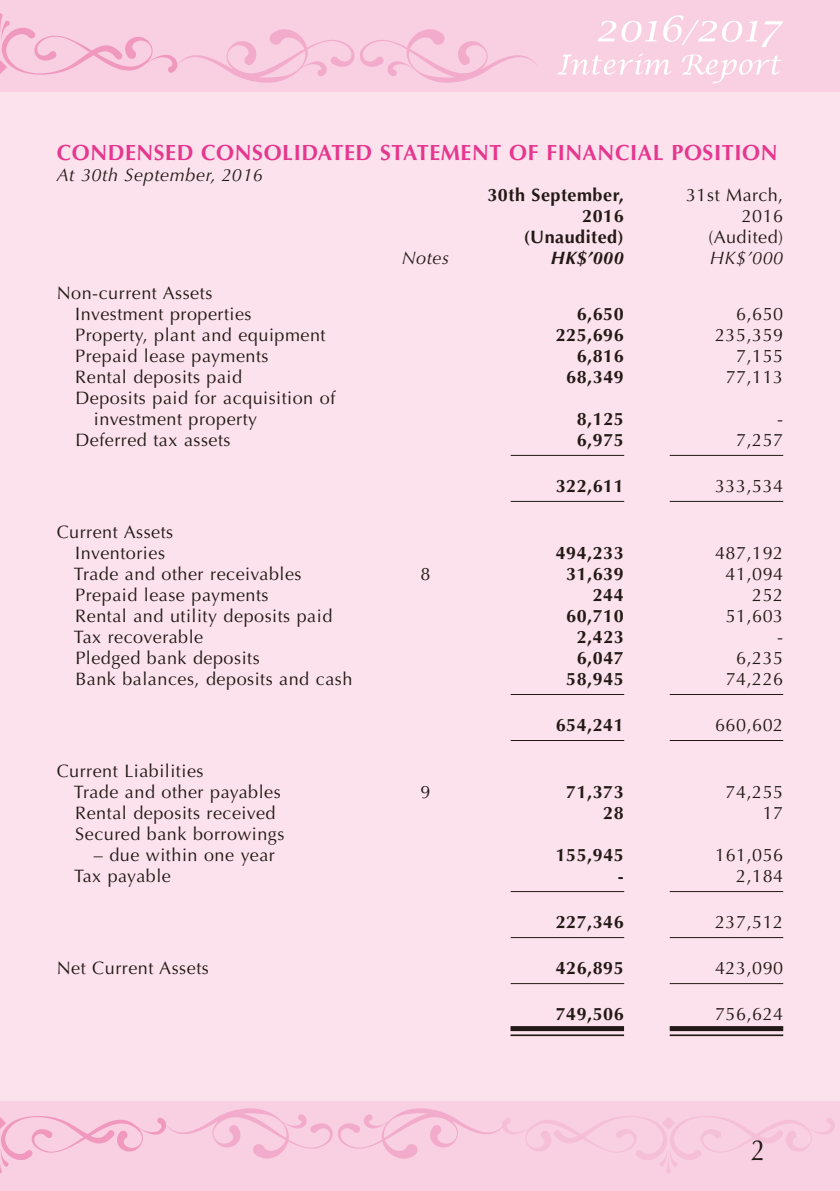
<style>
.page{position:relative;width:840px;height:1191px;background:#fff}
.page>*{position:absolute;margin:0;border:0;box-sizing:border-box;transform-origin:0 0}
.t1{font:29.2px "Optima LT Std";color:#231916;scale:.88 1}
.t2{font:700 22px "Optima LT Std";letter-spacing:.03em;color:#e6378e}
.t3{font:18px/21px "Optima LT Std";letter-spacing:.03em;color:#231916}
.t4{font:700 18px "Optima LT Std";letter-spacing:.03em;color:#231916}
.t5{font:italic 18px "Optima LT Std";letter-spacing:.03em;color:#231916}
.t6{font:italic 700 18px "Optima LT Std";color:#231916}
</style>
<div class="page">
<div style="left:0;top:0;width:839px;height:1191px;background:#fbe2ed"></div>
<div style="left:0;top:0;width:839px;height:92px;background:#f8d0e2"></div>
<div style="left:0;top:1101px;width:839px;height:90px;background:#f8d0e2"></div>
<svg style="left:0;top:1108px;width:834px;height:66px"></svg>
<svg style="left:0;top:13px;width:537px;height:70px"></svg>
<svg style="left:598px;top:21px;width:58px;height:21px"></svg>
<svg style="left:663px;top:15px;width:119px;height:32px"></svg>
<svg style="left:557px;top:53px;width:114px;height:22px"></svg>
<svg style="left:682px;top:55px;width:99px;height:28px"></svg>
<hr style="left:510px;top:455px;width:114px;height:1px;background:#231916">
<hr style="left:669px;top:455px;width:113px;height:1px;background:#231916">
<hr style="left:510px;top:501px;width:114px;height:1px;background:#231916">
<hr style="left:669px;top:501px;width:113px;height:1px;background:#231916">
<hr style="left:510px;top:694px;width:114px;height:1px;background:#231916">
<hr style="left:669px;top:694px;width:113px;height:1px;background:#231916">
<hr style="left:510px;top:740px;width:114px;height:1px;background:#231916">
<hr style="left:669px;top:740px;width:113px;height:1px;background:#231916">
<hr style="left:510px;top:891px;width:114px;height:1px;background:#231916">
<hr style="left:669px;top:891px;width:113px;height:1px;background:#231916">
<hr style="left:510px;top:937px;width:114px;height:1px;background:#231916">
<hr style="left:669px;top:937px;width:113px;height:1px;background:#231916">
<hr style="left:510px;top:983px;width:114px;height:1px;background:#231916">
<hr style="left:669px;top:983px;width:113px;height:1px;background:#231916">
<div style="left:510px;top:1026px;width:113px;height:5px;background:#231916"></div>
<hr style="left:510px;top:1034px;width:113px;height:2px;background:#231916">
<div style="left:669px;top:1026px;width:113px;height:5px;background:#231916"></div>
<hr style="left:669px;top:1034px;width:113px;height:2px;background:#231916">
<p class="t2" style="left:57px;top:140px;width:722px">CONDENSED CONSOLIDATED STATEMENT OF FINANCIAL POSITION</p>
<p class="t5" style="left:57px;top:164px;width:207px">At 30th September, 2016</p>
<p class="t4" style="left:487px;top:184px;width:138px">30th September,</p>
<p class="t3" style="left:685px;top:184px;width:99px">31st March,</p>
<p class="t4" style="left:582px;top:205px;width:43px">2016</p>
<p class="t3" style="left:741px;top:205px;width:43px">2016</p>
<p class="t4" style="left:523px;top:226px;width:102px">(Unaudited)</p>
<p class="t3" style="left:708px;top:226px;width:76px">(Audited)</p>
<p class="t5" style="left:401px;top:247px;width:49px">Notes</p>
<p class="t6" style="left:550px;top:247px;width:75px">HK$’000</p>
<p class="t5" style="left:709px;top:247px;width:75px">HK$’000</p>
<p class="t3" style="left:75px;top:282px;width:178px;text-indent:-19px">Non-current Assets<br>Investment properties</p>
<p class="t4" style="left:576px;top:303px;width:49px">6,650</p>
<p class="t3" style="left:735px;top:303px;width:49px">6,650</p>
<p class="t3" style="left:75px;top:324px;width:252px">Property, plant and equipment</p>
<p class="t4" style="left:555px;top:324px;width:70px">225,696</p>
<p class="t3" style="left:714px;top:324px;width:70px">235,359</p>
<p class="t3" style="left:75px;top:345px;width:195px">Prepaid lease payments</p>
<p class="t4" style="left:576px;top:345px;width:49px">6,816</p>
<p class="t3" style="left:735px;top:345px;width:49px">7,155</p>
<p class="t3" style="left:75px;top:366px;width:168px">Rental deposits paid</p>
<p class="t4" style="left:566px;top:366px;width:59px">68,349</p>
<p class="t3" style="left:725px;top:366px;width:59px">77,113</p>
<p class="t3" style="left:94px;top:387px;width:243px;text-indent:-19px">Deposits paid for acquisition of investment property</p>
<p class="t4" style="left:576px;top:408px;width:49px">8,125</p>
<p class="t3" style="left:776px;top:408px;width:7px">-</p>
<p class="t3" style="left:75px;top:429px;width:157px">Deferred tax assets</p>
<p class="t4" style="left:576px;top:429px;width:49px">6,975</p>
<p class="t3" style="left:735px;top:429px;width:49px">7,257</p>
<p class="t4" style="left:555px;top:475px;width:70px">322,611</p>
<p class="t3" style="left:714px;top:475px;width:70px">333,534</p>
<p class="t3" style="left:57px;top:521px;width:118px;text-align:center">Current Assets<br>Inventories</p>
<p class="t4" style="left:555px;top:542px;width:70px">494,233</p>
<p class="t3" style="left:714px;top:542px;width:70px">487,192</p>
<p class="t3" style="left:74px;top:563px;width:229px">Trade and other receivables</p>
<p class="t3" style="left:420px;top:563px;width:12px">8</p>
<p class="t4" style="left:566px;top:563px;width:59px">31,639</p>
<p class="t3" style="left:725px;top:563px;width:59px">41,094</p>
<p class="t3" style="left:75px;top:584px;width:195px">Prepaid lease payments</p>
<p class="t4" style="left:592px;top:584px;width:33px">244</p>
<p class="t3" style="left:751px;top:584px;width:33px">252</p>
<p class="t3" style="left:75px;top:605px;width:258px">Rental and utility deposits paid</p>
<p class="t4" style="left:566px;top:605px;width:59px">60,710</p>
<p class="t3" style="left:725px;top:605px;width:59px">51,603</p>
<p class="t3" style="left:74px;top:626px;width:131px">Tax recoverable</p>
<p class="t4" style="left:576px;top:626px;width:49px">2,423</p>
<p class="t3" style="left:776px;top:626px;width:7px">-</p>
<p class="t3" style="left:75px;top:647px;width:186px">Pledged bank deposits</p>
<p class="t4" style="left:576px;top:647px;width:49px">6,047</p>
<p class="t3" style="left:735px;top:647px;width:49px">6,235</p>
<p class="t3" style="left:75px;top:668px;width:278px">Bank balances, deposits and cash</p>
<p class="t4" style="left:566px;top:668px;width:59px">58,945</p>
<p class="t3" style="left:725px;top:668px;width:59px">74,226</p>
<p class="t4" style="left:555px;top:714px;width:70px">654,241</p>
<p class="t3" style="left:714px;top:714px;width:70px">660,602</p>
<p class="t3" style="left:74px;top:760px;width:208px;text-indent:-17px">Current Liabilities<br>Trade and other payables</p>
<p class="t3" style="left:420px;top:781px;width:12px">9</p>
<p class="t4" style="left:566px;top:781px;width:59px">71,373</p>
<p class="t3" style="left:725px;top:781px;width:59px">74,255</p>
<p class="t3" style="left:75px;top:802px;width:202px">Rental deposits received</p>
<p class="t4" style="left:603px;top:802px;width:22px">28</p>
<p class="t3" style="left:762px;top:802px;width:22px">17</p>
<p class="t3" style="left:75px;top:823px;width:210px">Secured bank borrowings</p>
<p class="t3" style="left:94px;top:844px;width:182px">– due within one year</p>
<p class="t4" style="left:555px;top:844px;width:70px">155,945</p>
<p class="t3" style="left:714px;top:844px;width:70px">161,056</p>
<p class="t3" style="left:74px;top:865px;width:98px">Tax payable</p>
<p class="t4" style="left:617px;top:865px;width:7px">-</p>
<p class="t3" style="left:735px;top:865px;width:49px">2,184</p>
<p class="t4" style="left:555px;top:911px;width:70px">227,346</p>
<p class="t3" style="left:714px;top:911px;width:70px">237,512</p>
<p class="t3" style="left:57px;top:957px;width:153px">Net Current Assets</p>
<p class="t4" style="left:555px;top:957px;width:70px">426,895</p>
<p class="t3" style="left:714px;top:957px;width:70px">423,090</p>
<p class="t4" style="left:555px;top:1003px;width:70px">749,506</p>
<p class="t3" style="left:714px;top:1003px;width:70px">756,624</p>
<h1 class="t1" style="left:750px;top:1132px;width:18px">2</h1>
</div>
